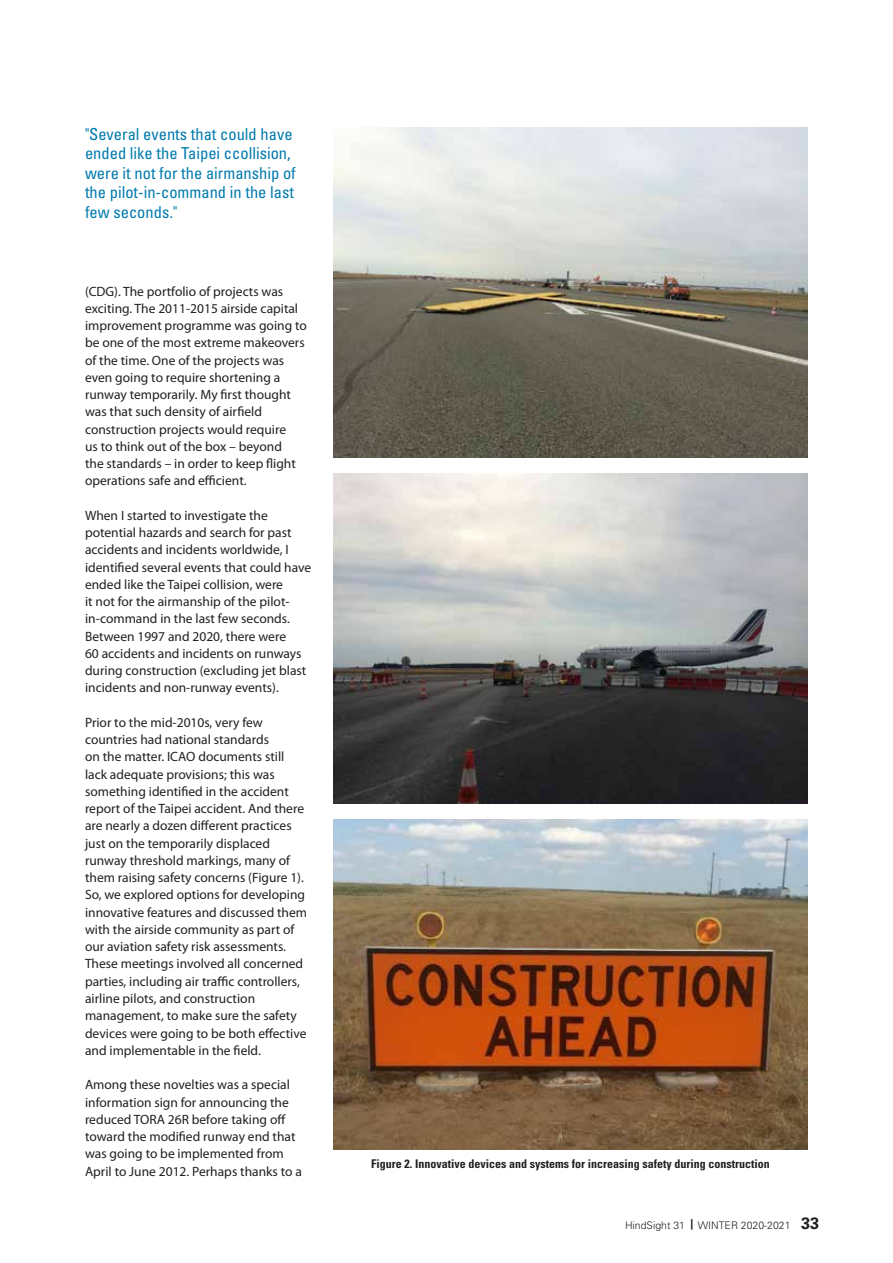
<style>
.page{position:relative;width:893px;height:1263px;background:#fff}
.page>*{position:absolute;margin:0;border:0;box-sizing:border-box;transform-origin:0 0}
.t1{font:condensed 16.5px/19.5px "Univers LT Std";color:#007aae}
.t2{font:13.5px/17.2px "Myriad Pro";color:#231f20}
.t3{font:700 condensed 12px "Univers LT Std";color:#231f20}
.t4{font:300 10.5px "Univers LT Std";color:#231f20}
.s1{font-weight:700}
.s2{font-weight:700;font-size:16.5px}
</style>
<div class="page">
<img style="left:333px;top:128px;width:475px;height:329px">
<img style="left:333px;top:474px;width:475px;height:329px">
<img style="left:333px;top:820px;width:475px;height:329px">
<p class="t1" style="left:85px;top:124px;width:212px">"Several events that could have ended like the Taipei ccollision, were it not for the airmanship of the pilot-in-command in the last few seconds."</p>
<p class="t2" style="left:85px;top:283px;width:223px">(CDG). The portfolio of projects was exciting. The 2011-2015 airside capital improvement programme was going to be one of the most extreme makeovers of the time. One of the projects was even going to require shortening a runway temporarily. My first thought was that such density of airfield construction projects would require<br>us to think out of the box – beyond<br>the standards – in order to keep flight operations safe and efficient.</p>
<p class="t2" style="left:85px;top:507px;width:228px">When I started to investigate the potential hazards and search for past accidents and incidents worldwide, I identified several events that could have ended like the Taipei collision, were<br>it not for the airmanship of the pilot&shy;in-command in the last few seconds.<br>Between 1997 and 2020, there were<br>60 accidents and incidents on runways during construction (excluding jet blast incidents and non-runway events).</p>
<p class="t2" style="left:85px;top:714px;width:224px">Prior to the mid-2010s, very few countries had national standards<br>on the matter. ICAO documents still lack adequate provisions; this was something identified in the accident report of the Taipei accident. And there are nearly a dozen different practices just on the temporarily displaced runway threshold markings, many of them raising safety concerns (Figure 1).<br>So, we explored options for developing innovative features and discussed them with the airside community as part of our aviation safety risk assessments.<br>These meetings involved all concerned parties, including air traffic controllers, airline pilots, and construction management, to make sure the safety devices were going to be both effective and implementable in the field.</p>
<p class="t2" style="left:85px;top:1076px;width:218px">Among these novelties was a special information sign for announcing the reduced TORA 26R before taking off toward the modified runway end that was going to be implemented from April to June 2012. Perhaps thanks to a</p>
<p class="t3" style="left:371px;top:1156px;width:400px">Figure 2. Innovative devices and systems for increasing safety during construction</p>
<p class="t4" style="left:625px;top:1219px;width:196px">HindSight 31 <span class="s1">|</span> WINTER 2020-2021 <span class="s2">33</span></p>
</div>
